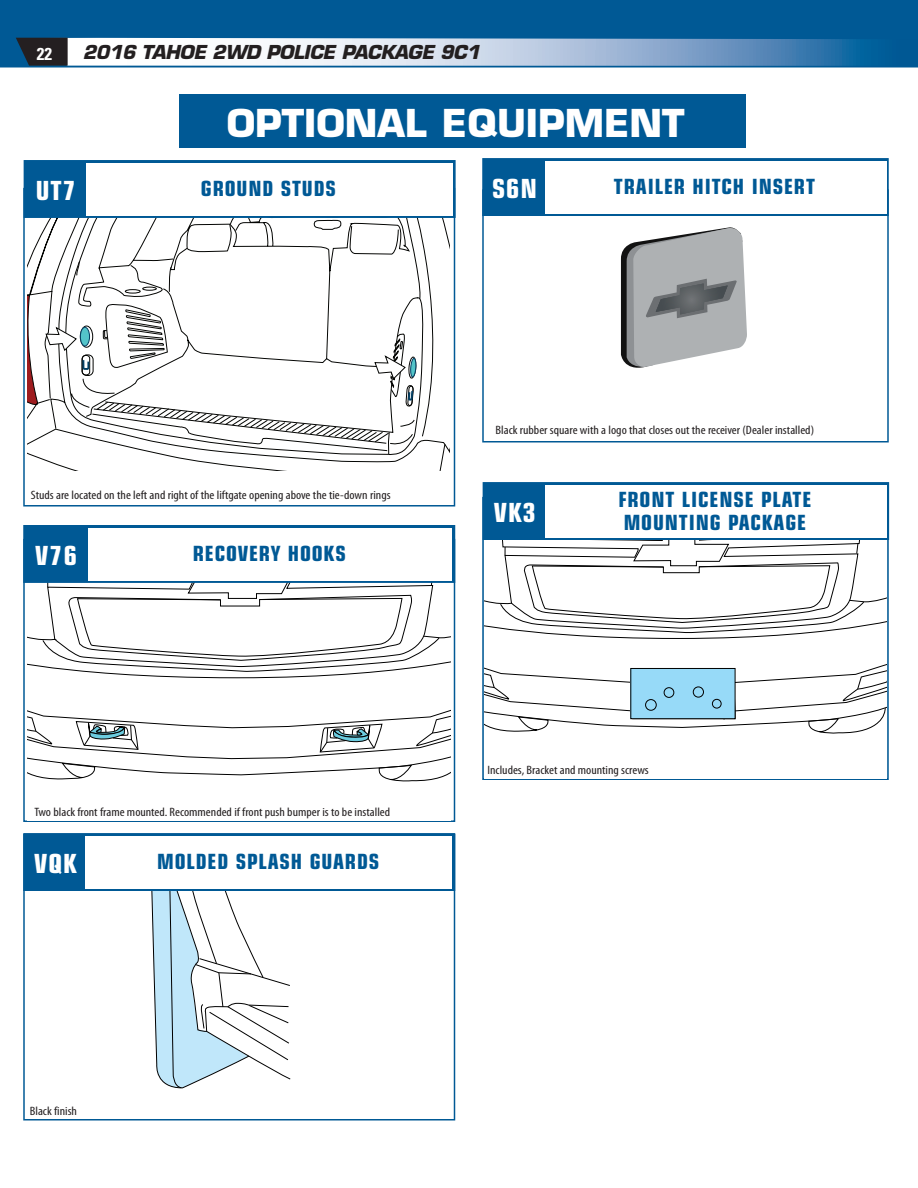
<style>
.page{position:relative;width:918px;height:1188px;background:#fff}
.page>*{position:absolute;margin:0;border:0;box-sizing:border-box;transform-origin:0 0}
.TRY{font:700 37.5px "Eurostile";color:#fff}
.t1{font:700 condensed 26.4px "Eurostile";letter-spacing:.04em;color:#fff}
.t2{font:700 condensed 21px/22.5px "Eurostile";letter-spacing:.04em;color:#005995}
.t3{font:italic 700 18.75px "Eurostile";letter-spacing:-.02em;color:#231f20}
.t4{font:700 condensed 17.25px "Univers";color:#fff}
.t5{font:condensed 12.15px "Myriad Pro";color:#231f20;scale:1.11 1}
</style>
<div class="page">
<div style="left:0;top:0;width:918px;height:68px;background:#005995"></div>
<svg style="left:16px;top:38px;width:848px;height:28px;background:#abc0d5"></svg>
<svg style="left:484px;top:540px;width:403px;height:99px"></svg>
<svg style="left:484px;top:664px;width:403px;height:70px"></svg>
<svg style="left:27px;top:583px;width:424px;height:96px"></svg>
<svg style="left:27px;top:709px;width:424px;height:73px"></svg>
<div style="left:23px;top:834px;width:432px;height:286px;background:#fff;border:2px solid #005995"></div>
<svg style="left:151px;top:891px;width:140px;height:198px"></svg>
<div style="left:23px;top:188px;width:432px;height:319px;border:2px solid #005995"></div>
<svg style="left:64px;top:218px;width:386px;height:77px"></svg>
<svg style="left:27px;top:295px;width:423px;height:175px"></svg>
<div style="left:482px;top:189px;width:407px;height:253px;border:2px solid #005995"></div>
<svg style="left:621px;top:227px;width:126px;height:141px;background:#a6a8aa"></svg>
<div style="left:179px;top:94px;width:567px;height:54px;background:#005995"></div>
<div style="left:24px;top:160px;width:432px;height:58px;background:#005995;border:2px solid #005995"></div>
<div style="left:86px;top:163px;width:366px;height:52px;background:#fff"></div>
<div style="left:482px;top:158px;width:407px;height:58px;background:#005995;border:2px solid #005995"></div>
<div style="left:545px;top:161px;width:341px;height:52px;background:#fff"></div>
<div style="left:23px;top:525px;width:432px;height:58px;background:#005995;border:2px solid #005995"></div>
<div style="left:88px;top:528px;width:364px;height:52px;background:#fff"></div>
<div style="left:483px;top:482px;width:406px;height:58px;background:#005995;border:2px solid #005995"></div>
<div style="left:545px;top:485px;width:342px;height:52px;background:#fff"></div>
<div style="left:23px;top:833px;width:432px;height:58px;background:#005995;border:2px solid #005995"></div>
<div style="left:86px;top:836px;width:366px;height:52px;background:#fff"></div>
<h3 class="t4" style="left:37px;top:44px;width:17px">22</h3>
<h3 class="t3" style="left:83px;top:40px;width:399px">2016 TAHOE 2WD POLICE PACKAGE 9C1</h3>
<p class="TRY" style="left:227px;top:100px;width:459px">OPTIONAL EQUIPMENT</p>
<p class="t1" style="left:36px;top:174px;width:42px">UT7</p>
<p class="t2" style="left:201px;top:177px;width:137px">GROUND STUDS</p>
<p class="t1" style="left:492px;top:172px;width:47px">S6N</p>
<p class="t2" style="left:614px;top:175px;width:203px">TRAILER HITCH INSERT</p>
<p class="t5" style="left:31px;top:488px;width:326px">Studs are located on the left and right of the liftgate opening above the tie-down rings</p>
<p class="t1" style="left:35px;top:539px;width:43px">V76</p>
<p class="t2" style="left:193px;top:542px;width:155px">RECOVERY HOOKS</p>
<p class="t5" style="left:34px;top:805px;width:322px">Two black front frame mounted. Recommended if front push bumper is to be installed</p>
<p class="t1" style="left:34px;top:847px;width:44px">VQK</p>
<p class="t2" style="left:157px;top:850px;width:224px">MOLDED SPLASH GUARDS</p>
<p class="t5" style="left:30px;top:1103px;width:44px">Black finish</p>
<p class="t5" style="left:496px;top:422px;width:288px">Black rubber square with a logo that closes out the receiver (Dealer installed)</p>
<p class="t1" style="left:494px;top:496px;width:44px">VK3</p>
<p class="t2" style="left:618px;top:488px;width:194px">FRONT LICENSE PLATE<br>MOUNTING PACKAGE</p>
<p class="t5" style="left:487px;top:762px;width:147px">Includes, Bracket and mounting screws</p>
</div>
